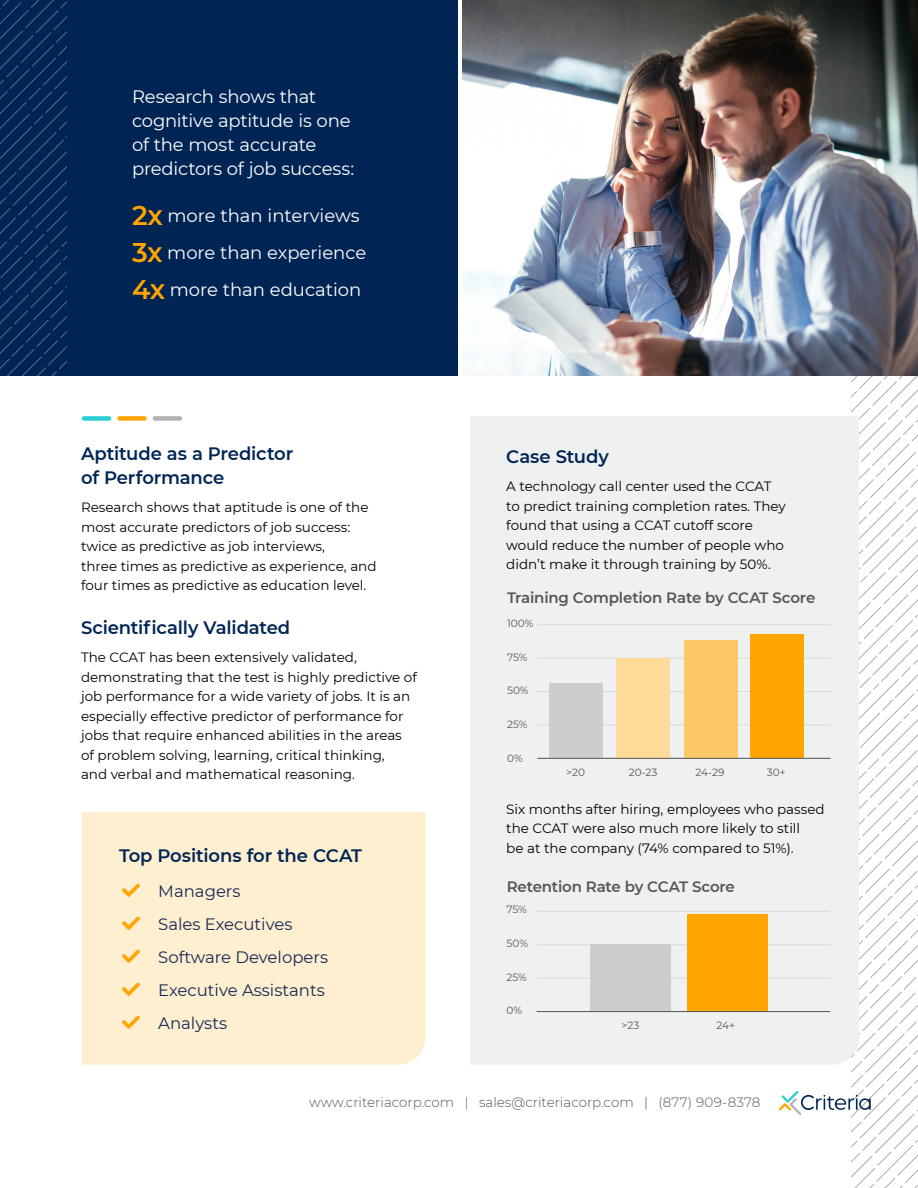
<style>
.page{position:relative;width:918px;height:1188px;background:#fff}
.page>*{position:absolute;margin:0;border:0;box-sizing:border-box;transform-origin:0 0}
.t1{font:18px/24px "Montserrat";letter-spacing:-.01em;color:#fff}
.t2{font:600 18px/24px "Montserrat";letter-spacing:-.01em;color:#002554}
.t3{font:16.5px/33px "Montserrat";color:#172852}
.t4{font:600 15px "Montserrat";letter-spacing:-.01em;color:#53565a}
.t5{font:13.5px/19.5px "Montserrat";color:#000}
.t6{font:300 13.5px "Montserrat";color:#53565a}
.t7{font:10.5px "Montserrat";color:#53565a}
.s1{font-weight:600;font-size:27px;color:#ffa400}
</style>
<div class="page">
<svg style="left:779px;top:376px;width:139px;height:812px"></svg>
<img style="left:463px;top:0;width:455px;height:376px">
<div style="left:0;top:0;width:457px;height:376px;background:#002554"></div>
<div style="left:82px;top:812px;width:344px;height:253px;background:#ffefd1"></div>
<div style="left:470px;top:416px;width:389px;height:649px;background:#eff0f0"></div>
<div style="left:84px;top:416px;width:25px;height:5px;background:#2cccd3"></div>
<div style="left:119px;top:416px;width:26px;height:5px;background:#ffa400"></div>
<div style="left:155px;top:416px;width:25px;height:5px;background:#b1b3b3"></div>
<hr style="left:537px;top:624px;width:294px;height:1px;background:#d8d9d9">
<hr style="left:537px;top:658px;width:294px;height:1px;background:#d8d9d9">
<hr style="left:537px;top:691px;width:294px;height:1px;background:#d8d9d9">
<hr style="left:537px;top:725px;width:294px;height:1px;background:#d8d9d9">
<div style="left:616px;top:658px;width:54px;height:100px;background:#ffdb99"></div>
<div style="left:684px;top:640px;width:53px;height:118px;background:#ffc866"></div>
<div style="left:750px;top:635px;width:54px;height:123px;background:#ffa400"></div>
<div style="left:549px;top:683px;width:54px;height:75px;background:#cccece"></div>
<hr style="left:537px;top:758px;width:294px;height:1px;background:#53565a">
<hr style="left:537px;top:911px;width:293px;height:1px;background:#d8d9d9">
<hr style="left:537px;top:944px;width:293px;height:1px;background:#d8d9d9">
<hr style="left:537px;top:978px;width:293px;height:1px;background:#d8d9d9">
<div style="left:687px;top:914px;width:81px;height:97px;background:#ffa400"></div>
<div style="left:591px;top:945px;width:80px;height:66px;background:#cccece"></div>
<hr style="left:537px;top:1011px;width:293px;height:1px;background:#53565a">
<svg style="left:0;top:0;width:67px;height:376px"></svg>
<svg style="left:122px;top:883px;width:18px;height:14px"></svg>
<svg style="left:122px;top:916px;width:18px;height:14px"></svg>
<svg style="left:122px;top:949px;width:18px;height:14px"></svg>
<svg style="left:122px;top:982px;width:18px;height:14px"></svg>
<svg style="left:122px;top:1015px;width:18px;height:14px"></svg>
<h1 class="t1" style="left:132px;top:84px;width:224px">Research shows that cognitive aptitude is one of the most accurate predictors of job success:</h1>
<h1 class="t1" style="left:132px;top:197px;width:236px;line-height:36.6px"><span class="s1">2x</span> more than interviews<br><span class="s1">3x</span> more than experience<br><span class="s1">4x</span> more than education</h1>
<h1 class="t2" style="left:81px;top:441px;width:214px">Aptitude as a Predictor of Performance</h1>
<p class="t5" style="left:81px;top:497px;width:297px">Research shows that aptitude is one of the most accurate predictors of job success: twice as predictive as job interviews,<br>three times as predictive as experience, and four times as predictive as education level.</p>
<h1 class="t2" style="left:81px;top:615px;width:211px">Scientifically Validated</h1>
<p class="t5" style="left:81px;top:647px;width:338px">The CCAT has been extensively validated, demonstrating that the test is highly predictive of job performance for a wide variety of jobs. It is an especially effective predictor of performance for jobs that require enhanced abilities in the areas of problem solving, learning, critical thinking,<br>and verbal and mathematical reasoning.</p>
<h1 class="t2" style="left:119px;top:843px;width:244px">Top Positions for the CCAT</h1>
<p class="t3" style="left:158px;top:874px;width:171px">Managers<br>Sales Executives<br>Software Developers<br>Executive Assistants<br>Analysts</p>
<h1 class="t2" style="left:506px;top:444px;width:104px">Case Study</h1>
<p class="t5" style="left:506px;top:476px;width:281px">A technology call center used the CCAT to predict training completion rates. They found that using a CCAT cutoff score would reduce the number of people who didn’t make it through training by 50%.</p>
<p class="t4" style="left:507px;top:587px;width:310px">Training Completion Rate by CCAT Score</p>
<p class="t7" style="left:507px;top:616px;width:28px">100%</p>
<p class="t7" style="left:507px;top:650px;width:22px">75%</p>
<p class="t7" style="left:507px;top:683px;width:23px">50%</p>
<p class="t7" style="left:507px;top:717px;width:22px">25%</p>
<p class="t7" style="left:507px;top:751px;width:17px">0%</p>
<p class="t7" style="left:566px;top:765px;width:20px">&gt;20</p>
<p class="t7" style="left:629px;top:765px;width:30px">20-23</p>
<p class="t7" style="left:695px;top:765px;width:31px">24-29</p>
<p class="t7" style="left:767px;top:765px;width:20px">30+</p>
<p class="t5" style="left:506px;top:799px;width:320px">Six months after hiring, employees who passed the CCAT were also much more likely to still<br>be at the company (74% compared to 51%).</p>
<p class="t4" style="left:507px;top:876px;width:230px">Retention Rate by CCAT Score</p>
<p class="t7" style="left:506px;top:902px;width:22px">75%</p>
<p class="t7" style="left:506px;top:936px;width:23px">50%</p>
<p class="t7" style="left:506px;top:970px;width:22px">25%</p>
<p class="t7" style="left:506px;top:1003px;width:17px">0%</p>
<p class="t7" style="left:622px;top:1018px;width:19px">&gt;23</p>
<p class="t7" style="left:717px;top:1018px;width:20px">24+</p>
<p class="t6" style="left:309px;top:1093px;width:453px">www.criteriacorp.com | sales@criteriacorp.com | (877) 909-8378</p>
</div>
